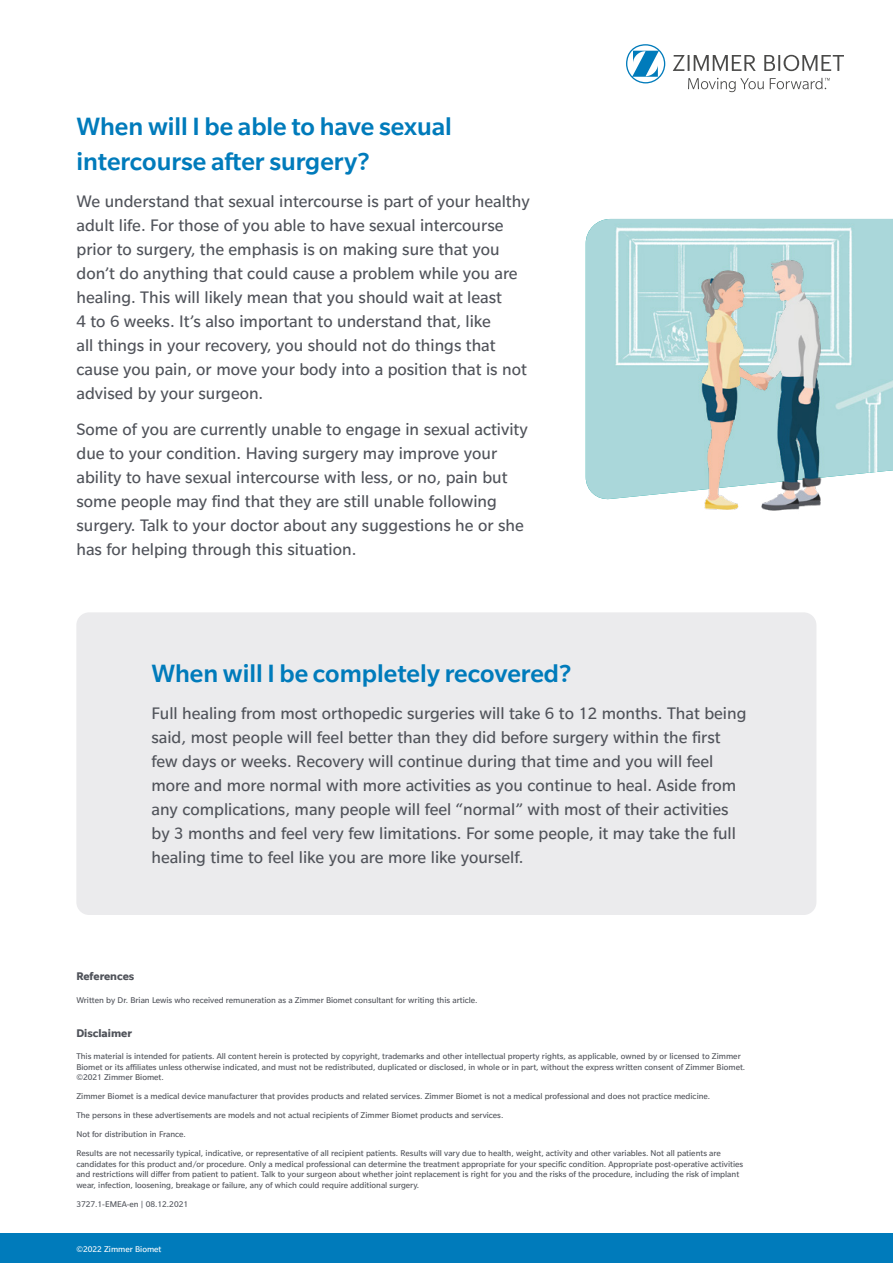
<style>
.page{position:relative;width:893px;height:1263px;background:#fff}
.page>*{position:absolute;margin:0;border:0;box-sizing:border-box;transform-origin:0 0}
.t1{font:500 27px/34.5px "Slate Pro";color:#007bbb}
.t2{font:18px/24px "Slate Pro";color:#50535a}
.t3{font:700 12px "Slate";color:#50535a}
.t4{font:9px/10.5px "Slate Pro";color:#50535a}
.t5{font:9px "Slate Pro";color:#fff}
</style>
<div class="page">
<div style="left:76px;top:612px;width:740px;height:303px;background:#ebebed;border-radius:13px"></div>
<div style="left:0;top:1233px;width:893px;height:30px;background:#007bbb"></div>
<svg style="left:673px;top:55px;width:171px;height:16px"></svg>
<svg style="left:626px;top:44px;width:39px;height:39px"></svg>
<svg style="left:688px;top:78px;width:76px;height:14px"></svg>
<svg style="left:770px;top:78px;width:60px;height:11px"></svg>
<img style="left:585px;top:218px;width:308px;height:293px">
<h1 class="t1" style="left:77px;top:108px;width:377px">When will I be able to have sexual intercourse after surgery?</h1>
<p class="t2" style="left:77px;top:188px;width:455px">We understand that sexual intercourse is part of your healthy adult life. For those of you able to have sexual intercourse prior to surgery, the emphasis is on making sure that you don’t do anything that could cause a problem while you are healing. This will likely mean that you should wait at least<br>4 to 6 weeks. It’s also important to understand that, like<br>all things in your recovery, you should not do things that cause you pain, or move your body into a position that is not advised by your surgeon.</p>
<p class="t2" style="left:77px;top:417px;width:453px">Some of you are currently unable to engage in sexual activity due to your condition. Having surgery may improve your ability to have sexual intercourse with less, or no, pain but some people may find that they are still unable following surgery. Talk to your doctor about any suggestions he or she has for helping through this situation.</p>
<h1 class="t1" style="left:151px;top:655px;width:421px">When will I be completely recovered?</h1>
<p class="t2" style="left:151px;top:700px;width:596px">Full healing from most orthopedic surgeries will take 6 to 12 months. That being said, most people will feel better than they did before surgery within the first few days or weeks. Recovery will continue during that time and you will feel more and more normal with more activities as you continue to heal. Aside from any complications, many people will feel “normal” with most of their activities by 3 months and feel very few limitations. For some people, it may take the full healing time to feel like you are more like yourself.</p>
<h3 class="t3" style="left:76px;top:969px;width:59px">References</h3>
<p class="t4" style="left:76px;top:994px;width:403px">Written by Dr. Brian Lewis who received remuneration as a Zimmer Biomet consultant for writing this article.</p>
<h3 class="t3" style="left:76px;top:1026px;width:57px">Disclaimer</h3>
<p class="t4" style="left:76px;top:1050px;width:670px">This material is intended for patients. All content herein is protected by copyright, trademarks and other intellectual property rights, as applicable, owned by or licensed to Zimmer<br>Biomet or its affiliates unless otherwise indicated, and must not be redistributed, duplicated or disclosed, in whole or in part, without the express written consent of Zimmer Biomet. ©2021 Zimmer Biomet.</p>
<p class="t4" style="left:76px;top:1086px;width:646px;line-height:19px">Zimmer Biomet is a medical device manufacturer that provides products and related services. Zimmer Biomet is not a medical professional and does not practice medicine.<br>The persons in these advertisements are models and not actual recipients of Zimmer Biomet products and services.<br>Not for distribution in France.<br>Results are not necessarily typical, indicative, or representative of all recipient patients. Results will vary due to health, weight, activity and other variables. Not all patients are</p>
<p class="t4" style="left:76px;top:1158px;width:668px">candidates for this product and/or procedure. Only a medical professional can determine the treatment appropriate for your specific condition. Appropriate post-operative activities and restrictions will differ from patient to patient. Talk to your surgeon about whether joint replacement is right for you and the risks of the procedure, including the risk of implant wear, infection, loosening, breakage or failure, any of which could require additional surgery.</p>
<p class="t4" style="left:76px;top:1198px;width:113px">3727.1-EMEA-en | 08.12.2021</p>
<p class="t5" style="left:76px;top:1243px;width:87px">©2022 Zimmer Biomet</p>
</div>
